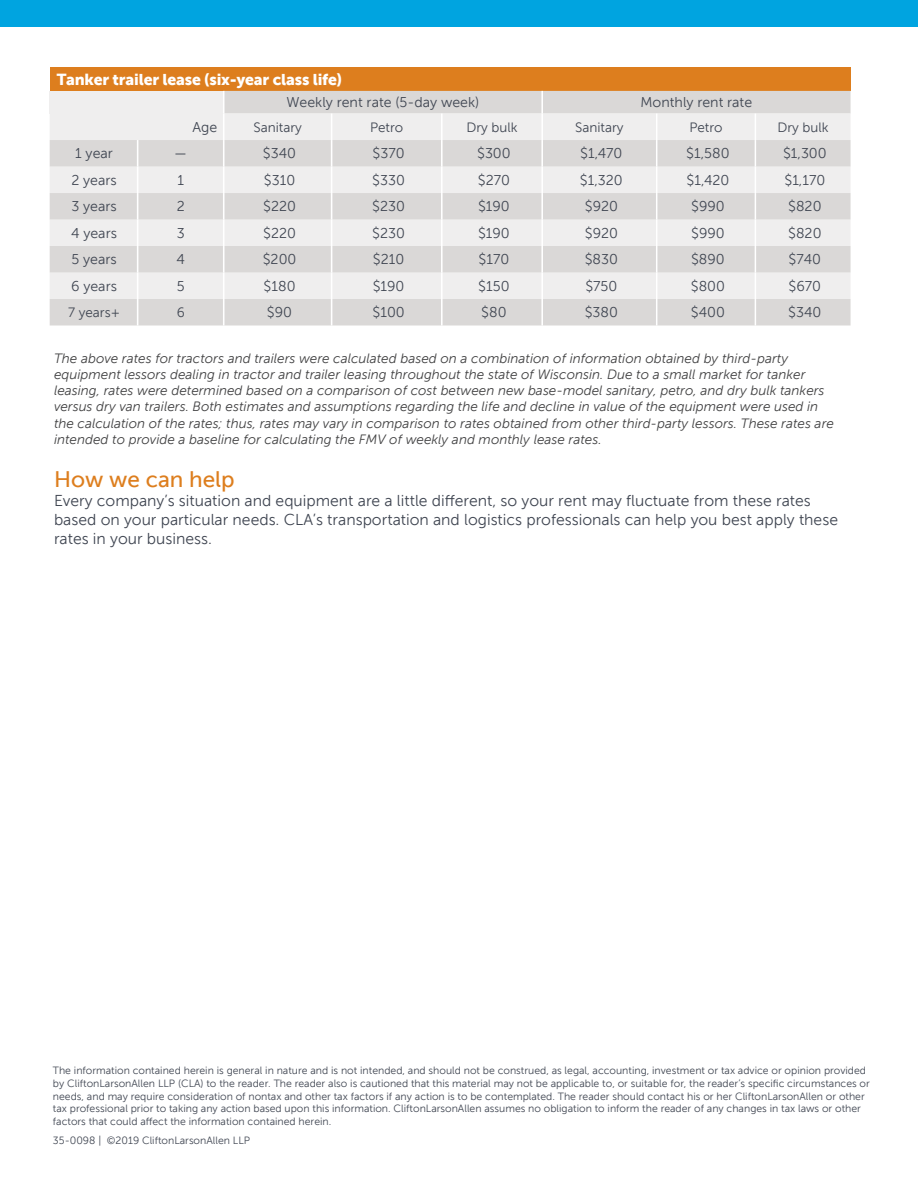
<style>
.page{position:relative;width:918px;height:1188px;background:#fff}
.page>*{position:absolute;margin:0;border:0;box-sizing:border-box;transform-origin:0 0}
.Body_Head{font:22.5px "Museo Sans 500";color:#dd7e1e}
.Body_Copy{font:15.75px/18.9px "Museo Sans 300";color:#404652}
.Table_Header_Text{font:15.75px "Museo Sans 900";letter-spacing:-.01em;color:#fff}
.Table_Body_Text{font:14.25px "Museo Sans 300";color:#404652}
.Body_Subhead{font:italic 13.5px/16.2px "Museo Sans 300";color:#414142}
.Table_Body_Text-2{font:13.5px "Museo Sans 300";color:#404652}
.Disclaimer{font:10.5px/12.6px "Museo Sans 300";color:#404652}
</style>
<div class="page">
<div style="left:0;top:0;width:918px;height:27px;background:#00a4e0"></div>
<div style="left:50px;top:67px;width:801px;height:24px;background:#dd7e1e"></div>
<div style="left:50px;top:91px;width:174px;height:23px;background:#efeeee"></div>
<div style="left:50px;top:114px;width:173px;height:26px;background:#efeeee"></div>
<svg style="left:50px;top:140px;width:173px;height:186px;background:#e3e1e1"></svg>
<hr style="left:223px;top:91px;width:2px;height:23px;background:#fff">
<svg style="left:137px;top:140px;width:1px;height:186px"></svg>
<svg style="left:224px;top:91px;width:627px;height:235px;background:#e4e2e2"></svg>
<p class="Table_Header_Text" style="left:57px;top:70px;width:287px">Tanker trailer lease (six-year class life)</p>
<p class="Table_Body_Text" style="left:287px;top:95px;width:194px">Weekly rent rate (5-day week)</p>
<p class="Table_Body_Text" style="left:641px;top:95px;width:113px">Monthly rent rate</p>
<p class="Table_Body_Text" style="left:193px;top:119px;width:26px">Age</p>
<p class="Table_Body_Text-2" style="left:253px;top:120px;width:50px">Sanitary</p>
<p class="Table_Body_Text-2" style="left:370px;top:120px;width:35px">Petro</p>
<p class="Table_Body_Text-2" style="left:466px;top:120px;width:53px">Dry bulk</p>
<p class="Table_Body_Text-2" style="left:575px;top:120px;width:50px">Sanitary</p>
<p class="Table_Body_Text-2" style="left:689px;top:120px;width:35px">Petro</p>
<p class="Table_Body_Text-2" style="left:777px;top:120px;width:53px">Dry bulk</p>
<p class="Table_Body_Text" style="left:75px;top:146px;width:39px">1 year</p>
<p class="Table_Body_Text" style="left:174px;top:146px;width:14px">—</p>
<p class="Table_Body_Text" style="left:263px;top:146px;width:35px">$340</p>
<p class="Table_Body_Text" style="left:373px;top:146px;width:34px">$370</p>
<p class="Table_Body_Text" style="left:477px;top:146px;width:35px">$300</p>
<p class="Table_Body_Text" style="left:580px;top:146px;width:44px">$1,470</p>
<p class="Table_Body_Text" style="left:686px;top:146px;width:45px">$1,580</p>
<p class="Table_Body_Text" style="left:783px;top:146px;width:45px">$1,300</p>
<p class="Table_Body_Text" style="left:71px;top:172px;width:47px">2 years</p>
<p class="Table_Body_Text" style="left:177px;top:172px;width:8px">1</p>
<p class="Table_Body_Text" style="left:264px;top:172px;width:33px">$310</p>
<p class="Table_Body_Text" style="left:372px;top:172px;width:34px">$330</p>
<p class="Table_Body_Text" style="left:478px;top:172px;width:34px">$270</p>
<p class="Table_Body_Text" style="left:580px;top:172px;width:44px">$1,320</p>
<p class="Table_Body_Text" style="left:687px;top:172px;width:44px">$1,420</p>
<p class="Table_Body_Text" style="left:784px;top:172px;width:42px">$1,170</p>
<p class="Table_Body_Text" style="left:71px;top:199px;width:47px">3 years</p>
<p class="Table_Body_Text" style="left:177px;top:199px;width:10px">2</p>
<p class="Table_Body_Text" style="left:263px;top:199px;width:34px">$220</p>
<p class="Table_Body_Text" style="left:372px;top:199px;width:34px">$230</p>
<p class="Table_Body_Text" style="left:478px;top:199px;width:33px">$190</p>
<p class="Table_Body_Text" style="left:585px;top:199px;width:35px">$920</p>
<p class="Table_Body_Text" style="left:691px;top:199px;width:35px">$990</p>
<p class="Table_Body_Text" style="left:788px;top:199px;width:35px">$820</p>
<p class="Table_Body_Text" style="left:71px;top:225px;width:47px">4 years</p>
<p class="Table_Body_Text" style="left:177px;top:225px;width:9px">3</p>
<p class="Table_Body_Text" style="left:263px;top:225px;width:34px">$220</p>
<p class="Table_Body_Text" style="left:372px;top:225px;width:34px">$230</p>
<p class="Table_Body_Text" style="left:478px;top:225px;width:33px">$190</p>
<p class="Table_Body_Text" style="left:585px;top:225px;width:35px">$920</p>
<p class="Table_Body_Text" style="left:691px;top:225px;width:35px">$990</p>
<p class="Table_Body_Text" style="left:788px;top:225px;width:35px">$820</p>
<p class="Table_Body_Text" style="left:71px;top:252px;width:47px">5 years</p>
<p class="Table_Body_Text" style="left:176px;top:252px;width:10px">4</p>
<p class="Table_Body_Text" style="left:263px;top:252px;width:35px">$200</p>
<p class="Table_Body_Text" style="left:373px;top:252px;width:33px">$210</p>
<p class="Table_Body_Text" style="left:479px;top:252px;width:32px">$170</p>
<p class="Table_Body_Text" style="left:585px;top:252px;width:35px">$830</p>
<p class="Table_Body_Text" style="left:691px;top:252px;width:35px">$890</p>
<p class="Table_Body_Text" style="left:789px;top:252px;width:34px">$740</p>
<p class="Table_Body_Text" style="left:71px;top:278px;width:47px">6 years</p>
<p class="Table_Body_Text" style="left:177px;top:278px;width:9px">5</p>
<p class="Table_Body_Text" style="left:264px;top:278px;width:33px">$180</p>
<p class="Table_Body_Text" style="left:373px;top:278px;width:33px">$190</p>
<p class="Table_Body_Text" style="left:478px;top:278px;width:33px">$150</p>
<p class="Table_Body_Text" style="left:585px;top:278px;width:34px">$750</p>
<p class="Table_Body_Text" style="left:691px;top:278px;width:36px">$800</p>
<p class="Table_Body_Text" style="left:789px;top:278px;width:34px">$670</p>
<p class="Table_Body_Text-2" style="left:68px;top:305px;width:53px">7 years+</p>
<p class="Table_Body_Text-2" style="left:177px;top:305px;width:10px">6</p>
<p class="Table_Body_Text" style="left:267px;top:305px;width:27px">$90</p>
<p class="Table_Body_Text" style="left:372px;top:305px;width:34px">$100</p>
<p class="Table_Body_Text" style="left:481px;top:305px;width:27px">$80</p>
<p class="Table_Body_Text" style="left:585px;top:305px;width:35px">$380</p>
<p class="Table_Body_Text" style="left:691px;top:305px;width:36px">$400</p>
<p class="Table_Body_Text" style="left:788px;top:305px;width:35px">$340</p>
<p class="Body_Subhead" style="left:54px;top:350px;width:781px">The above rates for tractors and trailers were calculated based on a combination of information obtained by third-party equipment lessors dealing in tractor and trailer leasing throughout the state of Wisconsin. Due to a small market for tanker leasing, rates were determined based on a comparison of cost between new base-model sanitary, petro, and dry bulk tankers versus dry van trailers. Both estimates and assumptions regarding the life and decline in value of the equipment were used in the calculation of the rates; thus, rates may vary in comparison to rates obtained from other third-party lessors. These rates are intended to provide a baseline for calculating the FMV of weekly and monthly lease rates.</p>
<p class="Body_Head" style="left:54px;top:467px;width:182px">How we can help</p>
<p class="Body_Copy" style="left:54px;top:491px;width:786px">Every company’s situation and equipment are a little different, so your rent may fluctuate from these rates based on your particular needs. CLA’s transportation and logistics professionals can help you best apply these rates in your business.</p>
<p class="Disclaimer" style="left:53px;top:1065px;width:818px">The information contained herein is general in nature and is not intended, and should not be construed, as legal, accounting, investment or tax advice or opinion provided by CliftonLarsonAllen LLP (CLA) to the reader. The reader also is cautioned that this material may not be applicable to, or suitable for, the reader’s specific circumstances or needs, and may require consideration of nontax and other tax factors if any action is to be contemplated. The reader should contact his or her CliftonLarsonAllen or other tax professional prior to taking any action based upon this information. CliftonLarsonAllen assumes no obligation to inform the reader of any changes in tax laws or other factors that could affect the information contained herein.</p>
<p class="Disclaimer" style="left:53px;top:1134px;width:199px">35-0098 | ©2019 CliftonLarsonAllen LLP</p>
</div>
